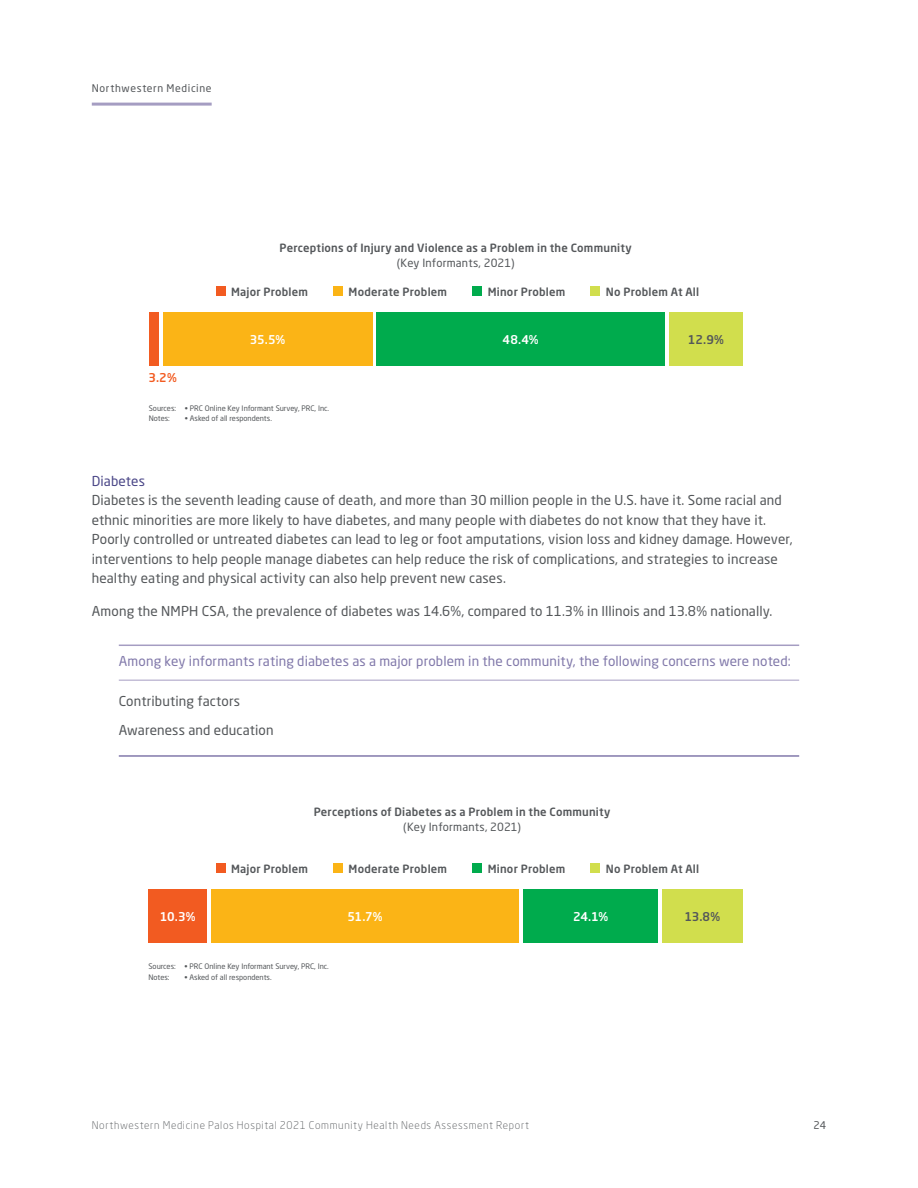
<style>
.page{position:relative;width:918px;height:1188px;background:#fff}
.page>*{position:absolute;margin:0;border:0;box-sizing:border-box;transform-origin:0 0}
.NM_-_Body_Copy{font:13.5px/19.5px "Neo Sans Pro";letter-spacing:.01em;color:#54575a}
.NM_-_Bullet_List_Hea{font:13.5px "Neo Sans Pro";letter-spacing:.005em;color:#8179aa}
.NM_-_Bullet_List__la{font:13.5px "Neo Sans Pro";letter-spacing:.01em;color:#54575a}
.NM_-_Body_Copy_bulle{font:13.5px "Neo Sans Pro";letter-spacing:.01em;color:#54575a}
._3_-_Level_3_-_Body{font:13.5px "Neo Sans Pro";letter-spacing:.01em;color:#4a4687}
.NM_-_Cover_Title{font:500 12px "Neo Sans Pro";letter-spacing:-.015em;color:#fff}
.NM_-_Cover_Title-2{font:500 12px "Neo Sans Pro";color:#54575a}
.NM_-_Cover_Title-3{font:500 12px "Neo Sans Pro";color:#f25b21}
.Image_caption{font:500 11.25px/15px "Neo Sans Pro";letter-spacing:.02em;color:#54575a;text-align:center}
.t1{font:300 10.5px "Neo Sans Pro";letter-spacing:.06em;color:#54575a}
.t2{font:10.5px "Neo Sans Pro";letter-spacing:.06em;color:#54575a}
.t3{font:7.5px "Neo Sans Pro";color:#54575a}
.s1{font-weight:400}
</style>
<div class="page">
<hr style="left:92px;top:103px;width:120px;height:3px;background:#a59dc2">
<hr style="left:119px;top:645px;width:680px;height:1px;background:#a59dc2">
<hr style="left:119px;top:680px;width:680px;height:1px;background:#a59dc2">
<hr style="left:119px;top:755px;width:680px;height:2px;background:#8179aa">
<div style="left:149px;top:312px;width:10px;height:54px;background:#f25b21"></div>
<div style="left:163px;top:312px;width:209px;height:54px;background:#fbb416"></div>
<div style="left:376px;top:312px;width:289px;height:54px;background:#00ab4d"></div>
<div style="left:669px;top:312px;width:74px;height:54px;background:#d1de4d"></div>
<div style="left:148px;top:889px;width:59px;height:54px;background:#f25b21"></div>
<div style="left:211px;top:889px;width:308px;height:54px;background:#fbb416"></div>
<div style="left:523px;top:889px;width:135px;height:54px;background:#00ab4d"></div>
<div style="left:662px;top:889px;width:81px;height:54px;background:#d1de4d"></div>
<div style="left:216px;top:286px;width:9px;height:10px;background:#f25b21"></div>
<div style="left:333px;top:286px;width:10px;height:10px;background:#fbb416"></div>
<div style="left:472px;top:286px;width:10px;height:10px;background:#00ab4d"></div>
<div style="left:591px;top:286px;width:9px;height:10px;background:#d1de4d"></div>
<div style="left:216px;top:863px;width:9px;height:10px;background:#f25b21"></div>
<div style="left:333px;top:863px;width:10px;height:10px;background:#fbb416"></div>
<div style="left:472px;top:863px;width:10px;height:10px;background:#00ab4d"></div>
<div style="left:591px;top:863px;width:9px;height:10px;background:#d1de4d"></div>
<p class="t2" style="left:92px;top:82px;width:121px">Northwestern Medicine</p>
<p class="Image_caption" style="left:280px;top:240px;width:354px">Perceptions of Injury and Violence as a Problem in the Community <span class="s1">(Key Informants, 2021)</span></p>
<p class="Image_caption" style="left:231px;top:284px;width:78px">Major Problem</p>
<p class="Image_caption" style="left:349px;top:284px;width:100px">Moderate Problem</p>
<p class="Image_caption" style="left:488px;top:284px;width:79px">Minor Problem</p>
<p class="Image_caption" style="left:606px;top:284px;width:95px">No Problem At All</p>
<p class="NM_-_Cover_Title-3" style="left:148px;top:370px;width:30px">3.2%</p>
<p class="NM_-_Cover_Title" style="left:250px;top:332px;width:37px">35.5%</p>
<p class="NM_-_Cover_Title" style="left:503px;top:332px;width:37px">48.4%</p>
<p class="NM_-_Cover_Title-2" style="left:688px;top:332px;width:37px">12.9%</p>
<p class="t3" style="left:149px;top:403px;width:181px">Sources: • PRC Online Key Informant Survey, PRC, Inc.</p>
<p class="t3" style="left:149px;top:414px;width:23px">Notes:</p>
<p class="t3" style="left:185px;top:414px;width:88px">• Asked of all respondents.</p>
<p class="_3_-_Level_3_-_Body" style="left:92px;top:472px;width:55px">Diabetes</p>
<p class="NM_-_Body_Copy" style="left:92px;top:490px;width:702px">Diabetes is the seventh leading cause of death, and more than 30 million people in the U.S. have it. Some racial and ethnic minorities are more likely to have diabetes, and many people with diabetes do not know that they have it.<br>Poorly controlled or untreated diabetes can lead to leg or foot amputations, vision loss and kidney damage. However, interventions to help people manage diabetes can help reduce the risk of complications, and strategies to increase healthy eating and physical activity can also help prevent new cases.</p>
<p class="NM_-_Body_Copy" style="left:92px;top:601px;width:680px">Among the NMPH CSA, the prevalence of diabetes was 14.6%, compared to 11.3% in Illinois and 13.8% nationally.</p>
<p class="NM_-_Bullet_List_Hea" style="left:119px;top:653px;width:674px">Among key informants rating diabetes as a major problem in the community, the following concerns were noted:</p>
<p class="NM_-_Body_Copy_bulle" style="left:119px;top:693px;width:123px">Contributing factors</p>
<p class="NM_-_Bullet_List__la" style="left:119px;top:722px;width:156px">Awareness and education</p>
<p class="Image_caption" style="left:314px;top:804px;width:298px">Perceptions of Diabetes as a Problem in the Community <span class="s1">(Key Informants, 2021)</span></p>
<p class="Image_caption" style="left:231px;top:861px;width:78px">Major Problem</p>
<p class="Image_caption" style="left:349px;top:861px;width:100px">Moderate Problem</p>
<p class="Image_caption" style="left:488px;top:861px;width:79px">Minor Problem</p>
<p class="Image_caption" style="left:606px;top:861px;width:95px">No Problem At All</p>
<p class="NM_-_Cover_Title" style="left:160px;top:909px;width:37px">10.3%</p>
<p class="NM_-_Cover_Title" style="left:347px;top:909px;width:37px">51.7%</p>
<p class="NM_-_Cover_Title" style="left:573px;top:909px;width:37px">24.1%</p>
<p class="NM_-_Cover_Title-2" style="left:684px;top:909px;width:37px">13.8%</p>
<p class="t3" style="left:148px;top:962px;width:181px">Sources: • PRC Online Key Informant Survey, PRC, Inc.</p>
<p class="t3" style="left:148px;top:972px;width:23px">Notes:</p>
<p class="t3" style="left:184px;top:972px;width:88px">• Asked of all respondents.</p>
<p class="t1" style="left:92px;top:1118px;width:439px">Northwestern Medicine Palos Hospital 2021 Community Health Needs Assessment Report</p>
<p class="t2" style="left:813px;top:1118px;width:14px">24</p>
</div>
